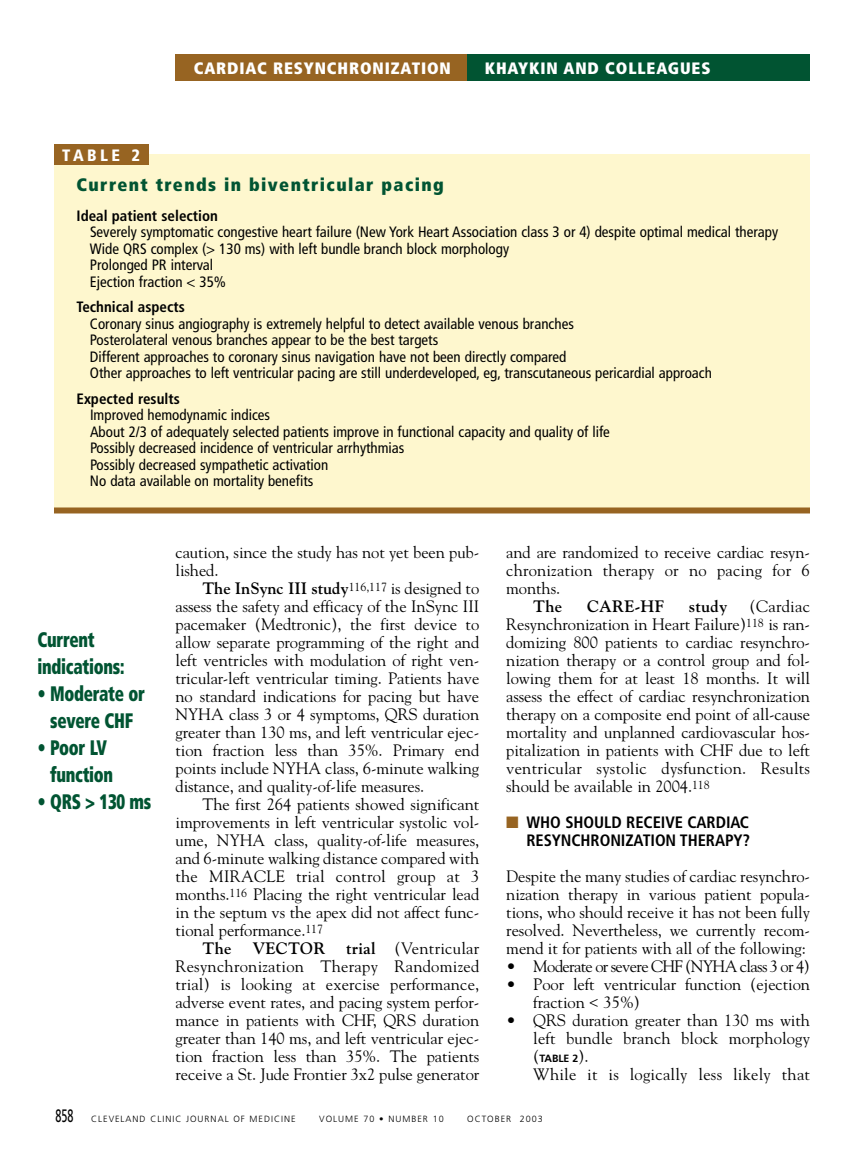
<style>
.page{position:relative;width:864px;height:1161px;background:#fff}
.page>*{position:absolute;margin:0;border:0;box-sizing:border-box;transform-origin:0 0}
.t1{font:900 condensed 21px/27px "Frutiger";letter-spacing:-.015em;color:#015432;scale:.8 1}
.t2{font:900 condensed 18px "Frutiger";letter-spacing:.08em;color:#015432}
.t3{font:16.5px/18px "Goudy";letter-spacing:-.005em;color:#000;text-align:justify}
.t4{font:16.5px "Goudy";letter-spacing:.015em;color:#000}
.t5{font:700 condensed 16.5px/18px "Frutiger";letter-spacing:-.005em;color:#000;text-align:right}
.t6{font:900 condensed 16.5px "Frutiger";letter-spacing:.05em;color:#fff}
.t7{font:16.5px "Goudy";letter-spacing:-.04em;color:#000}
.t8{font:700 16.5px "Goudy";letter-spacing:.015em;color:#000}
.t9{font:900 condensed 16.5px "Frutiger";letter-spacing:.21em;color:#fff}
.t10{font:condensed 15px/16.5px "Frutiger";color:#000}
.t11{font:700 condensed 15px "Frutiger";color:#000}
.t12{font:700 10.5px "Frutiger";letter-spacing:-.005em;color:#000}
.t13{font:300 9px "Frutiger";letter-spacing:.11em;color:#000}
.s1{font-weight:700}
.s2{color:#976422}
.s3{font-family:"Goudy";font-weight:400;font-size:16.5px}
.s4{font-weight:400;font-size:18px}
</style>
<div class="page">
<div style="left:466px;top:54px;width:343px;height:27px;background:#015432"></div>
<div style="left:176px;top:54px;width:291px;height:27px;background:#976422"></div>
<div style="left:54px;top:154px;width:756px;height:358px;background:#fef7ce"></div>
<div style="left:54px;top:144px;width:94px;height:21px;background:#976422"></div>
<div style="left:54px;top:507px;width:756px;height:6px;background:#976422"></div>
<p class="t9" style="left:62px;top:148px;width:79px">TABLE 2</p>
<p class="t6" style="left:194px;top:61px;width:259px">CARDIAC RESYNCHRONIZATION</p>
<p class="t6" style="left:485px;top:61px;width:227px">KHAYKIN AND COLLEAGUES</p>
<p class="t2" style="left:76px;top:177px;width:369px">Current trends in biventricular pacing</p>
<p class="t11" style="left:76px;top:209px;width:143px">Ideal patient selection</p>
<p class="t10" style="left:90px;top:225px;width:690px">Severely symptomatic congestive heart failure (New York Heart Association class 3 or 4) despite optimal medical therapy Wide QRS complex (&gt; 130 ms) with left bundle branch block morphology<br>Prolonged PR interval<br>Ejection fraction &lt; 35%</p>
<p class="t11" style="left:76px;top:301px;width:110px">Technical aspects</p>
<p class="t10" style="left:90px;top:316px;width:623px">Coronary sinus angiography is extremely helpful to detect available venous branches<br>Posterolateral venous branches appear to be the best targets<br>Different approaches to coronary sinus navigation have not been directly compared<br>Other approaches to left ventricular pacing are still underdeveloped, eg, transcutaneous pericardial approach</p>
<p class="t11" style="left:76px;top:392px;width:105px">Expected results</p>
<p class="t10" style="left:90px;top:408px;width:521px">Improved hemodynamic indices<br>About 2/3 of adequately selected patients improve in functional capacity and quality of life Possibly decreased incidence of ventricular arrhythmias<br>Possibly decreased sympathetic activation<br>No data available on mortality benefits</p>
<p class="t1" style="left:38px;top:628px;width:110px">Current indications:</p>
<p class="t1" style="left:38px;top:682px;width:136px;text-align:center">• Moderate or severe CHF</p>
<p class="t1" style="left:38px;top:736px;width:96px;text-align:right">• Poor LV function</p>
<p class="t1" style="left:38px;top:790px;width:144px">• QRS &gt; 130 ms</p>
<p class="t3" style="left:176px;top:545px;width:305px">caution, since the study has not yet been pub&shy;lished.</p>
<p class="t3" style="left:176px;top:581px;width:305px;text-indent:27px"><span class="s1">The InSync III study</span><sup>116,117</sup> is designed to assess the safety and efficacy of the InSync III pacemaker (Medtronic), the first device to allow separate programming of the right and left ventricles with modulation of right ven&shy;tricular-left ventricular timing. Patients have no standard indications for pacing but have NYHA class 3 or 4 symptoms, QRS duration greater than 130 ms, and left ventricular ejec&shy;tion fraction less than 35%. Primary end points include NYHA class, 6-minute walking distance, and quality-of-life measures.</p>
<p class="t3" style="left:202px;top:797px;width:278px">The first 264 patients showed significant</p>
<p class="t3" style="left:176px;top:815px;width:305px">improvements in left ventricular systolic vol-</p>
<p class="t3" style="left:176px;top:833px;width:305px">ume, NYHA class, quality-of-life measures,</p>
<p class="t3" style="left:176px;top:851px;width:305px">and 6-minute walking distance compared with</p>
<p class="t4" style="left:176px;top:870px;width:305px">the MIRACLE trial control group at 3</p>
<p class="t3" style="left:176px;top:887px;width:305px">months.<sup>116</sup> Placing the right ventricular lead</p>
<p class="t3" style="left:176px;top:905px;width:305px">in the septum vs the apex did not affect func-</p>
<p class="t3" style="left:176px;top:923px;width:149px">tional performance.<sup>117</sup></p>
<p class="t8" style="left:202px;top:942px;width:30px">The</p>
<p class="t8" style="left:252px;top:942px;width:74px">VECTOR</p>
<p class="t3" style="left:175px;top:941px;width:305px;text-indent:171px"><span class="s1">trial</span> (Ventricular Resynchronization Therapy Randomized trial) is looking at exercise performance, adverse event rates, and pacing system perfor&shy;mance in patients with CHF, QRS duration greater than 140 ms, and left ventricular ejec&shy;tion fraction less than 35%. The patients receive a St. Jude Frontier 3x2 pulse generator</p>
<p class="t3" style="left:506px;top:545px;width:305px">and are randomized to receive cardiac resyn&shy;chronization therapy or no pacing for 6 months.</p>
<p class="t8" style="left:533px;top:600px;width:30px">The</p>
<p class="t8" style="left:587px;top:600px;width:78px">CARE-HF</p>
<p class="t8" style="left:689px;top:600px;width:40px">study</p>
<p class="t3" style="left:506px;top:599px;width:305px;text-indent:243px">(Cardiac Resynchronization in Heart Failure)<sup>118</sup> is ran&shy;domizing 800 patients to cardiac resynchro&shy;nization therapy or a control group and fol&shy;lowing them for at least 18 months. It will assess the effect of cardiac resynchronization therapy on a composite end point of all-cause mortality and unplanned cardiovascular hos&shy;pitalization in patients with CHF due to left ventricular systolic dysfunction. Results should be available in 2004.<sup>118</sup></p>
<p class="t5" style="left:506px;top:815px;width:246px"><span class="s2">■</span> WHO SHOULD RECEIVE CARDIAC<br>RESYNCHRONIZATION THERAPY?</p>
<p class="t3" style="left:506px;top:869px;width:305px">Despite the many studies of cardiac resynchro&shy;nization therapy in various patient popula&shy;tions, who should receive it has not been fully resolved. Nevertheless, we currently recom&shy;mend it for patients with all of the following:</p>
<p class="t7" style="left:506px;top:960px;width:305px">• Moderate or severe CHF (NYHA class 3 or 4)</p>
<p class="t3" style="left:533px;top:977px;width:278px;text-indent:-27px">• Poor left ventricular function (ejection fraction &lt; 35%)</p>
<p class="t3" style="left:506px;top:1013px;width:305px;text-align:right">• QRS duration greater than 130 ms with left bundle branch block morphology</p>
<p class="t12" style="left:533px;top:1054px;width:57px"><span class="s3">(</span>TABLE 2<span class="s3">).</span></p>
<p class="t4" style="left:533px;top:1068px;width:278px">While it is logically less likely that</p>
<p class="t13" style="left:56px;top:1116px;width:242px"><span class="s4">858</span> CLEVELAND CLINIC JOURNAL OF MEDICINE</p>
<p class="t13" style="left:319px;top:1116px;width:126px">VOLUME 70 • NUMBER 10</p>
<p class="t13" style="left:467px;top:1116px;width:77px">OCTOBER 2003</p>
</div>
